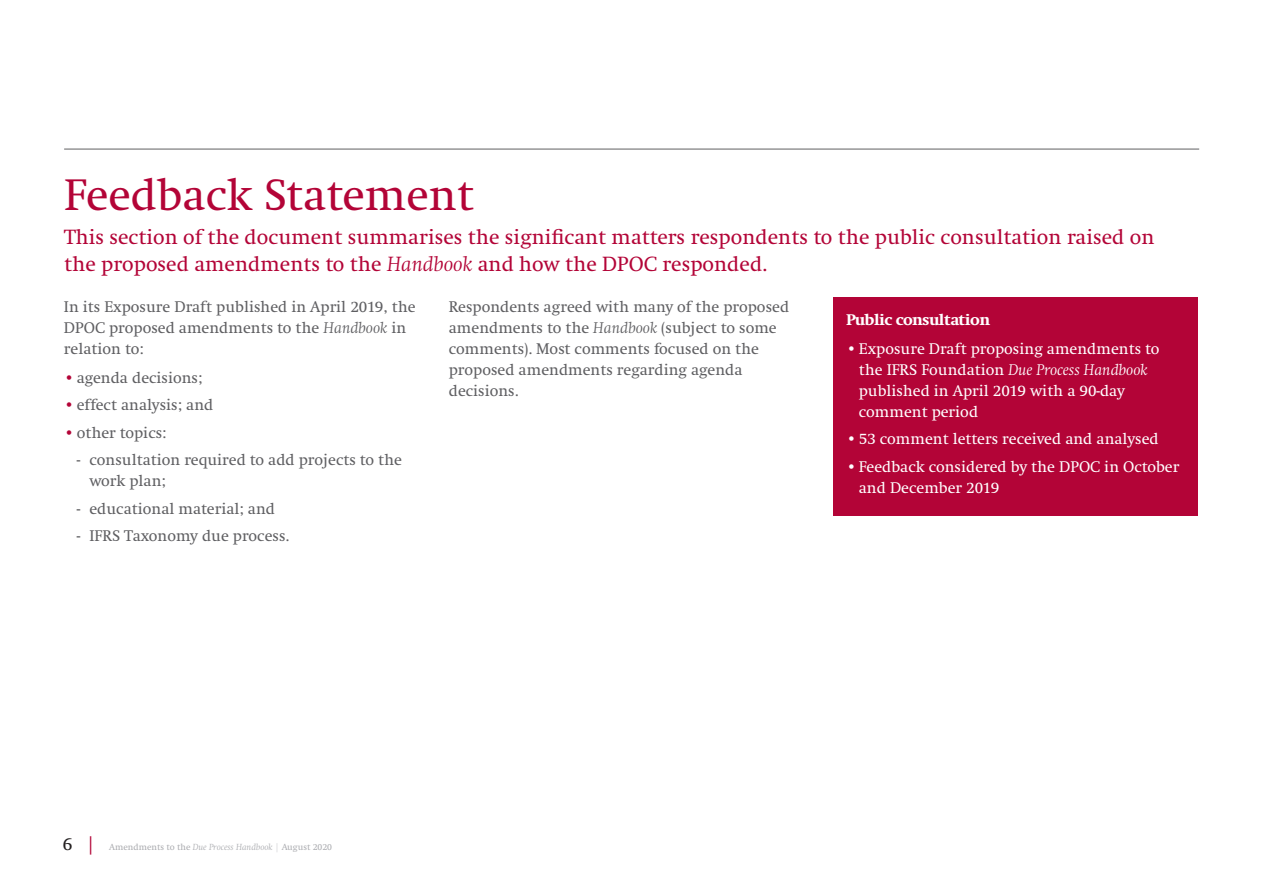
<style>
.page{position:relative;width:1263px;height:893px;background:#fff}
.page>*{position:absolute;margin:0;border:0;box-sizing:border-box;transform-origin:0 0}
.Level_1_heading{font:45px "Swift LT Pro";color:#b30437}
.Level_2_heading{font:21px/27px "Swift LT Pro";color:#b30437}
.Body_copy{font:15.75px/21px "Swift LT Pro";color:#5f5f62}
.t1{font:15.75px/21px "Swift LT Pro";color:#fff}
.Body_copy__whiteout{font:800 15.75px "Swift LT Pro";color:#fff}
.t2{font:9px "Swift LT Pro";color:#abacb0}
.s1{font-style:italic}
.s2{color:#b30437}
.s3{font-size:18px;color:#231f20}
.s4{font-size:18px;color:#b30437}
.s5{color:#d3d4d6}
</style>
<div class="page">
<hr style="left:64px;top:149px;width:1135px;height:1px;background:#5f5f62">
<div style="left:833px;top:297px;width:364px;height:219px;background:#b30437"></div>
<p class="Level_1_heading" style="left:64px;top:169px;width:411px">Feedback Statement</p>
<p class="Level_2_heading" style="left:64px;top:223px;width:1092px">This section of the document summarises the significant matters respondents to the public consultation raised on the proposed amendments to the <span class="s1">Handbook</span> and how the DPOC responded.</p>
<p class="Body_copy" style="left:64px;top:296px;width:353px">In its Exposure Draft published in April 2019, the<br>DPOC proposed amendments to the <span class="s1">Handbook</span> in relation to:</p>
<p class="Body_copy" style="left:64px;top:367px;width:140px"><span class="s2">•</span>agenda decisions;</p>
<p class="Body_copy" style="left:64px;top:395px;width:151px"><span class="s2">•</span>effect analysis; and</p>
<p class="Body_copy" style="left:64px;top:422px;width:104px"><span class="s2">•</span>other topics:</p>
<p class="Body_copy" style="left:89px;top:449px;width:314px;text-indent:-13px">- consultation required to add projects to the work plan;</p>
<p class="Body_copy" style="left:77px;top:498px;width:200px">- educational material; and</p>
<p class="Body_copy" style="left:77px;top:525px;width:214px">- IFRS Taxonomy due process.</p>
<p class="Body_copy" style="left:449px;top:296px;width:342px">Respondents agreed with many of the proposed amendments to the <span class="s1">Handbook</span> (subject to some comments). Most comments focused on the proposed amendments regarding agenda decisions.</p>
<p class="Body_copy__whiteout" style="left:846px;top:310px;width:145px">Public consultation</p>
<p class="t1" style="left:859px;top:338px;width:302px;text-indent:-13px">•Exposure Draft proposing amendments to the IFRS Foundation <span class="s1">Due Process Handbook </span>published in April 2019 with a 90-day comment period</p>
<p class="t1" style="left:846px;top:429px;width:314px">•53 comment letters received and analysed</p>
<p class="t1" style="left:859px;top:456px;width:322px;text-indent:-13px">•Feedback considered by the DPOC in October and December 2019</p>
<p class="t2" style="left:63px;top:842px;width:271px"><span class="s3">6</span> <span class="s4">|</span> Amendments to the <span class="s1">Due Process Handbook</span> <span class="s5">|</span> August 2020</p>
</div>
